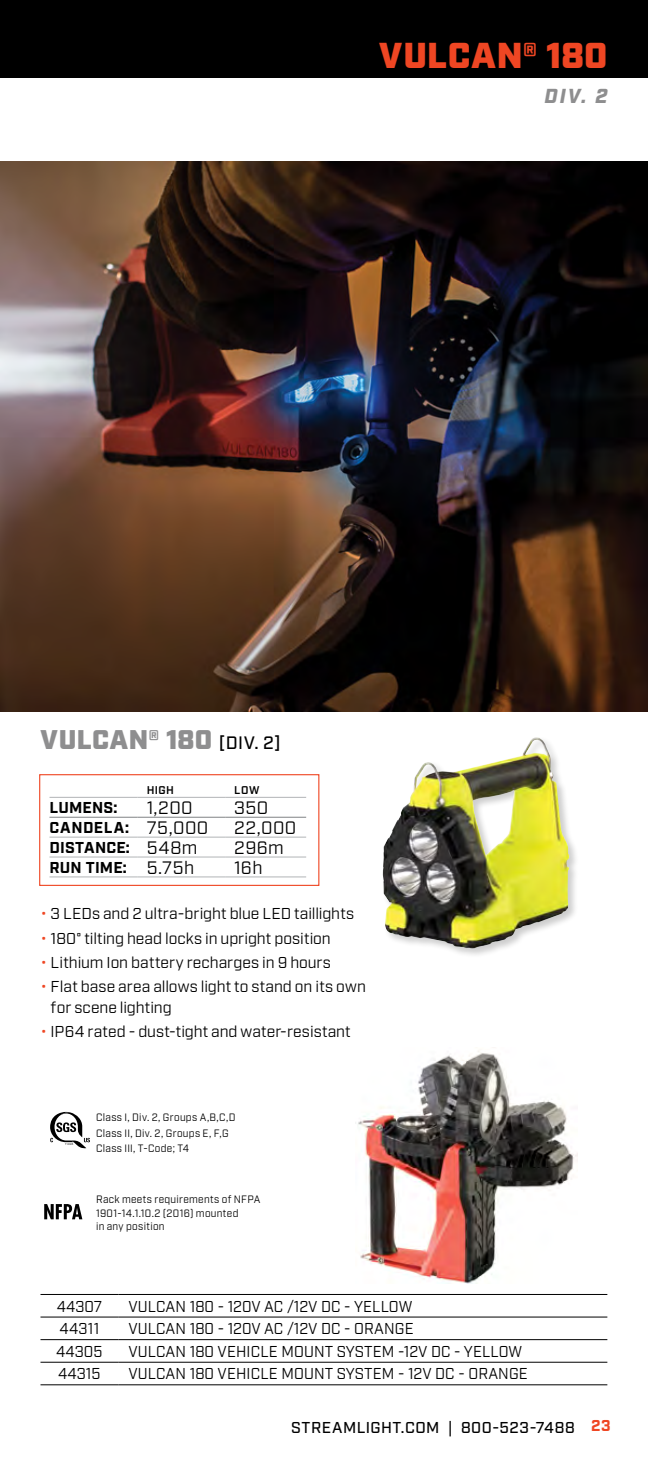
<style>
.page{position:relative;width:648px;height:1458px;background:#fff}
.page>*{position:absolute;margin:0;border:0;box-sizing:border-box;transform-origin:0 0}
.t1{font:900 36px "Industry";letter-spacing:.025em;color:#ef4623}
.t2{font:900 27px "Industry";letter-spacing:.025em;color:#8e8e8f}
.t3{font:italic 900 20.25px "Industry";color:#8e8e8f}
.t4{font:18px "Industry";letter-spacing:.02em;color:#000}
.t5{font:15.75px/20.2px "Industry";letter-spacing:.005em;color:#000}
.t6{font:15.75px "Industry";letter-spacing:.005em;color:#000;scale:.95 1}
.t7{font:700 15.75px "Industry";letter-spacing:.01em;color:#000}
.t8{font:500 15.75px "Industry";letter-spacing:.03em;color:#000}
.t9{font:700 15.75px "Industry";letter-spacing:.04em;color:#000}
.t10{font:600 11.25px "Industry";letter-spacing:.035em;color:#000}
.t11{font:10.8px/13.5px "Industry";letter-spacing:.03em;color:#000;scale:.95 1}
.s1{font-weight:500;font-size:18px;color:#000}
.s2{font-weight:400;font-size:18px}
.s3{color:#ef4623}
.s4{font-weight:700;color:#ef4623}
</style>
<div class="page">
<div style="left:0;top:0;width:648px;height:78px;background:#000"></div>
<svg style="left:44px;top:1204px;width:38px;height:15px"></svg>
<svg style="left:50px;top:1112px;width:40px;height:36px"></svg>
<div style="left:381px;top:736px;width:198px;height:223px;background:#000;opacity:.2"></div>
<img style="left:382px;top:737px;width:187px;height:212px">
<hr style="left:50px;top:817px;width:88px;height:1px;background:#808285">
<hr style="left:138px;top:817px;width:87px;height:1px;background:#808285">
<hr style="left:225px;top:817px;width:81px;height:1px;background:#808285">
<hr style="left:50px;top:797px;width:88px;height:1px;background:#b1b4b6">
<hr style="left:138px;top:797px;width:87px;height:1px;background:#b1b4b6">
<hr style="left:225px;top:797px;width:81px;height:1px;background:#b1b4b6">
<hr style="left:50px;top:837px;width:88px;height:1px;background:#b1b4b6">
<hr style="left:138px;top:837px;width:87px;height:1px;background:#b1b4b6">
<hr style="left:225px;top:837px;width:81px;height:1px;background:#b1b4b6">
<hr style="left:50px;top:857px;width:88px;height:1px;background:#b1b4b6">
<hr style="left:138px;top:857px;width:87px;height:1px;background:#b1b4b6">
<hr style="left:225px;top:857px;width:81px;height:1px;background:#b1b4b6">
<hr style="left:50px;top:877px;width:88px;height:1px;background:#b1b4b6">
<hr style="left:138px;top:877px;width:87px;height:1px;background:#b1b4b6">
<hr style="left:225px;top:877px;width:81px;height:1px;background:#b1b4b6">
<hr style="left:40px;top:1339px;width:78px;height:1px;background:#000">
<hr style="left:118px;top:1339px;width:489px;height:1px;background:#000">
<hr style="left:40px;top:1362px;width:78px;height:1px;background:#000">
<hr style="left:118px;top:1362px;width:489px;height:1px;background:#000">
<hr style="left:40px;top:1384px;width:78px;height:1px;background:#000">
<hr style="left:118px;top:1384px;width:489px;height:1px;background:#000">
<hr style="left:40px;top:1294px;width:78px;height:1px;background:#000">
<hr style="left:118px;top:1294px;width:489px;height:1px;background:#000">
<hr style="left:40px;top:1317px;width:78px;height:1px;background:#000">
<hr style="left:118px;top:1317px;width:489px;height:1px;background:#000">
<img style="left:355px;top:1050px;width:223px;height:233px">
<img style="left:0;top:161px;width:648px;height:550px">
<div style="left:39px;top:774px;width:280px;height:112px;border:1px solid #ef4623"></div>
<h1 class="t1" style="left:379px;top:33px;width:230px">VULCAN® 180</h1>
<p class="t3" style="left:545px;top:84px;width:64px">DIV. 2</p>
<h2 class="t2" style="left:41px;top:723px;width:242px">VULCAN® 180 <span class="s1">[DIV. 2]</span></h2>
<p class="t10" style="left:147px;top:783px;width:29px">HIGH</p>
<p class="t10" style="left:234px;top:783px;width:27px">LOW</p>
<p class="t7" style="left:50px;top:798px;width:69px">LUMENS:</p>
<p class="t4" style="left:147px;top:797px;width:48px">1,200</p>
<p class="t4" style="left:234px;top:797px;width:36px">350</p>
<p class="t9" style="left:50px;top:818px;width:160px">CANDELA: <span class="s2">75,000</span></p>
<p class="t4" style="left:234px;top:817px;width:64px">22,000</p>
<p class="t7" style="left:50px;top:838px;width:149px">DISTANCE: <span class="s2">548m</span></p>
<p class="t4" style="left:234px;top:837px;width:51px">296m</p>
<p class="t7" style="left:50px;top:858px;width:146px">RUN TIME: <span class="s2">5.75h</span></p>
<p class="t4" style="left:234px;top:857px;width:30px">16h</p>
<p class="t5" style="left:40px;top:904px;width:315px"><span class="s3">•</span> 3 LEDs and 2 ultra-bright blue LED taillights</p>
<p class="t5" style="left:40px;top:928px;width:292px"><span class="s3">•</span> 180° tilting head locks in upright position</p>
<p class="t5" style="left:40px;top:953px;width:292px"><span class="s3">•</span> Lithium Ion battery recharges in 9 hours</p>
<p class="t5" style="left:51px;top:977px;width:317px;text-indent:-10px"><span class="s3">•</span> Flat base area allows light to stand on its own for scene lighting</p>
<p class="t5" style="left:40px;top:1022px;width:312px"><span class="s3">•</span> IP64 rated - dust-tight and water-resistant</p>
<p class="t11" style="left:96px;top:1109px;width:148px;line-height:15.8px">Class I, Div. 2, Groups A,B,C,D<br>Class II, Div. 2, Groups E, F,G<br>Class III, T-Code; T4</p>
<p class="t11" style="left:96px;top:1193px;width:175px">Rack meets requirements of NFPA<br>1901-14.1.10.2 (2016) mounted<br>in any position</p>
<p class="t6" style="left:57px;top:1297px;width:49px">44307</p>
<p class="t6" style="left:128px;top:1297px;width:300px">VULCAN 180 - 120V AC /12V DC - YELLOW</p>
<p class="t6" style="left:59px;top:1319px;width:43px">44311</p>
<p class="t6" style="left:128px;top:1319px;width:302px">VULCAN 180 - 120V AC /12V DC - ORANGE</p>
<p class="t6" style="left:56px;top:1342px;width:50px">44305</p>
<p class="t6" style="left:128px;top:1342px;width:416px">VULCAN 180 VEHICLE MOUNT SYSTEM -12V DC - YELLOW</p>
<p class="t6" style="left:58px;top:1364px;width:46px">44315</p>
<p class="t6" style="left:128px;top:1364px;width:422px">VULCAN 180 VEHICLE MOUNT SYSTEM - 12V DC - ORANGE</p>
<p class="t8" style="left:291px;top:1418px;width:321px">STREAMLIGHT.COM | 800-523-7488 <span class="s4">23</span></p>
</div>
